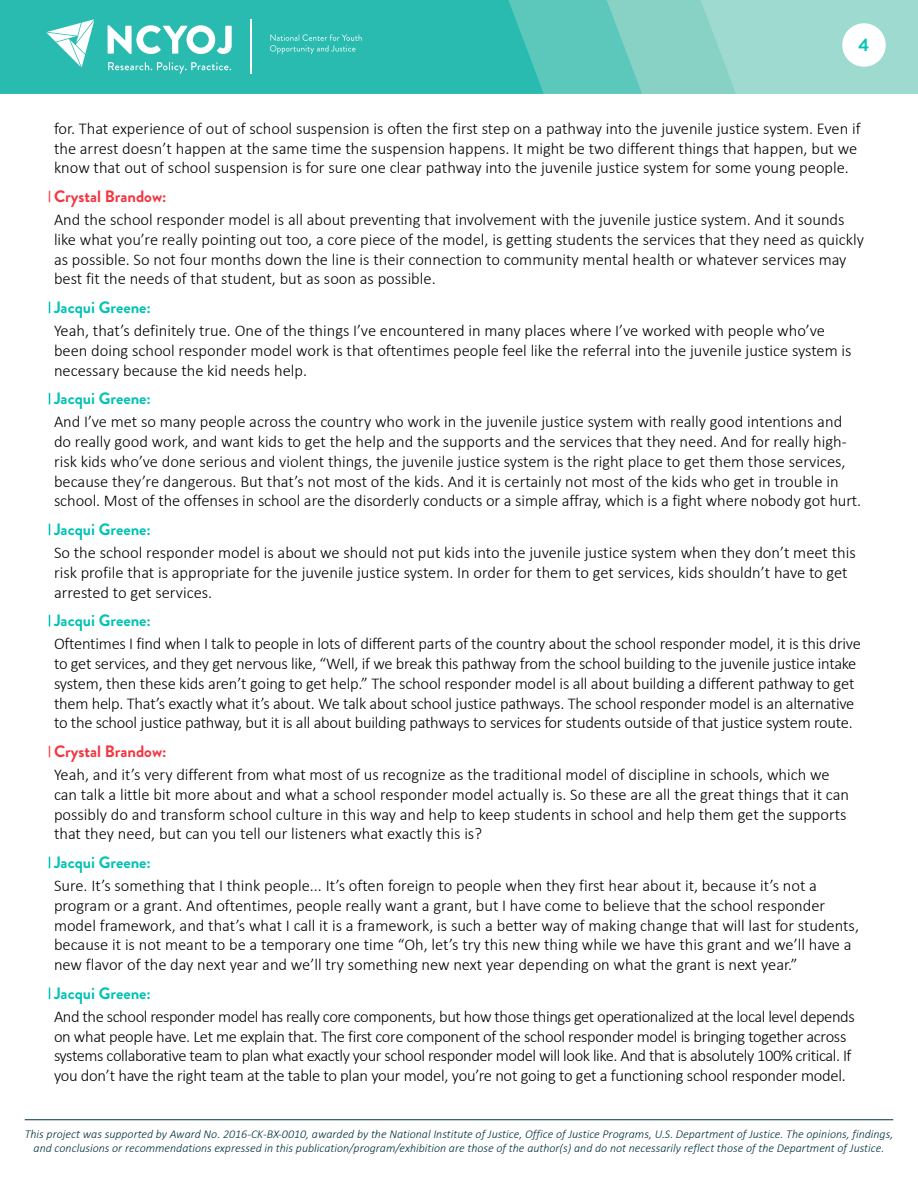
<style>
.page{position:relative;width:918px;height:1188px;background:#fff}
.page>*{position:absolute;margin:0;border:0;box-sizing:border-box;transform-origin:0 0}
.t1{font:700 18px "Brandon Grotesque";color:#00c3b4}
.t2{font:300 16.5px/19.8px "Calibri";color:#000}
.t3{font:300 16.5px/19.8px "Calibri";letter-spacing:-.025em;color:#000}
.Speaker_2{font:700 16.5px "Brandon Grotesque";color:#00c3b4}
.Speaker_1{font:700 16.5px "Brandon Grotesque";color:#f33540}
.t4{font:italic 300 12px/14.4px "Calibri";color:#002f3b;text-align:center}
</style>
<div class="page">
<hr style="left:25px;top:1119px;width:868px;height:1px;background:#002f3b">
<div style="left:0;top:0;width:918px;height:94px;background:#9fdad1"></div>
<svg style="left:642px;top:0;width:94px;height:94px;fill:#87d1c5"></svg>
<svg style="left:544px;top:0;width:98px;height:94px;fill:#5cc7bb"></svg>
<div style="left:0;top:0;width:544px;height:94px;background:#29bbb0"></div>
<div style="left:842px;top:23px;width:44px;height:44px;background:#fff;border-radius:50%"></div>
<svg style="left:270px;top:34px;width:92px;height:20px"></svg>
<hr style="left:250px;top:20px;width:2px;height:54px;background:#fff">
<svg style="left:46px;top:19px;width:48px;height:48px"></svg>
<svg style="left:108px;top:62px;width:123px;height:12px"></svg>
<svg style="left:108px;top:25px;width:124px;height:29px"></svg>
<p class="t1" style="left:859px;top:33px;width:12px">4</p>
<p class="t2" style="left:54px;top:118px;width:808px">for. That experience of out of school suspension is often the first step on a pathway into the juvenile justice system. Even if the arrest doesn’t happen at the same time the suspension happens. It might be two different things that happen, but we know that out of school suspension is for sure one clear pathway into the juvenile justice system for some young people.</p>
<p class="Speaker_1" style="left:54px;top:185px;width:114px">Crystal Brandow:</p>
<p class="t2" style="left:54px;top:210px;width:812px">And the school responder model is all about preventing that involvement with the juvenile justice system. And it sounds like what you’re really pointing out too, a core piece of the model, is getting students the services that they need as quickly as possible. So not four months down the line is their connection to community mental health or whatever services may best fit the needs of that student, but as soon as possible.</p>
<p class="Speaker_2" style="left:54px;top:296px;width:99px">Jacqui Greene:</p>
<p class="t2" style="left:54px;top:321px;width:799px">Yeah, that’s definitely true. One of the things I’ve encountered in many places where I’ve worked with people who’ve been doing school responder model work is that oftentimes people feel like the referral into the juvenile justice system is necessary because the kid needs help.</p>
<p class="Speaker_2" style="left:54px;top:387px;width:99px">Jacqui Greene:</p>
<p class="t2" style="left:54px;top:412px;width:809px">And I’ve met so many people across the country who work in the juvenile justice system with really good intentions and do really good work, and want kids to get the help and the supports and the services that they need. And for really high&shy;risk kids who’ve done serious and violent things, the juvenile justice system is the right place to get them those services, because they’re dangerous. But that’s not most of the kids. And it is certainly not most of the kids who get in trouble in school. Most of the offenses in school are the disorderly conducts or a simple affray, which is a fight where nobody got hurt.</p>
<p class="Speaker_2" style="left:54px;top:518px;width:99px">Jacqui Greene:</p>
<p class="t2" style="left:54px;top:543px;width:803px">So the school responder model is about we should not put kids into the juvenile justice system when they don’t meet this risk profile that is appropriate for the juvenile justice system. In order for them to get services, kids shouldn’t have to get arrested to get services.</p>
<p class="Speaker_2" style="left:54px;top:609px;width:99px">Jacqui Greene:</p>
<p class="t2" style="left:54px;top:634px;width:808px">Oftentimes I find when I talk to people in lots of different parts of the country about the school responder model, it is this drive to get services, and they get nervous like, “Well, if we break this pathway from the school building to the juvenile justice intake system, then these kids aren’t going to get help.” The school responder model is all about building a different pathway to get them help. That’s exactly what it’s about. We talk about school justice pathways. The school responder model is an alternative to the school justice pathway, but it is all about building pathways to services for students outside of that justice system route.</p>
<p class="Speaker_1" style="left:54px;top:740px;width:114px">Crystal Brandow:</p>
<p class="t2" style="left:54px;top:765px;width:797px">Yeah, and it’s very different from what most of us recognize as the traditional model of discipline in schools, which we can talk a little bit more about and what a school responder model actually is. So these are all the great things that it can possibly do and transform school culture in this way and help to keep students in school and help them get the supports that they need, but can you tell our listeners what exactly this is?</p>
<p class="Speaker_2" style="left:54px;top:851px;width:99px">Jacqui Greene:</p>
<p class="t2" style="left:54px;top:876px;width:807px">Sure. It’s something that I think people... It’s often foreign to people when they first hear about it, because it’s not a program or a grant. And oftentimes, people really want a grant, but I have come to believe that the school responder model framework, and that’s what I call it is a framework, is such a better way of making change that will last for students, because it is not meant to be a temporary one time “Oh, let’s try this new thing while we have this grant and we’ll have a new flavor of the day next year and we’ll try something new next year depending on what the grant is next year.”</p>
<p class="Speaker_2" style="left:54px;top:982px;width:99px">Jacqui Greene:</p>
<p class="t3" style="left:54px;top:1006px;width:802px">And the school responder model has really core components, but how those things get operationalized at the local level depends on what people have. Let me explain that. The first core component of the school responder model is bringing together across systems collaborative team to plan what exactly your school responder model will look like. And that is absolutely 100% critical. If you don’t have the right team at the table to plan your model, you’re not going to get a functioning school responder model.</p>
<p class="t4" style="left:25px;top:1126px;width:870px">This project was supported by Award No. 2016-CK-BX-0010, awarded by the National Institute of Justice, Office of Justice Programs, U.S. Department of Justice. The opinions, findings, and conclusions or recommendations expressed in this publication/program/exhibition are those of the author(s) and do not necessarily reflect those of the Department of Justice.</p>
</div>
